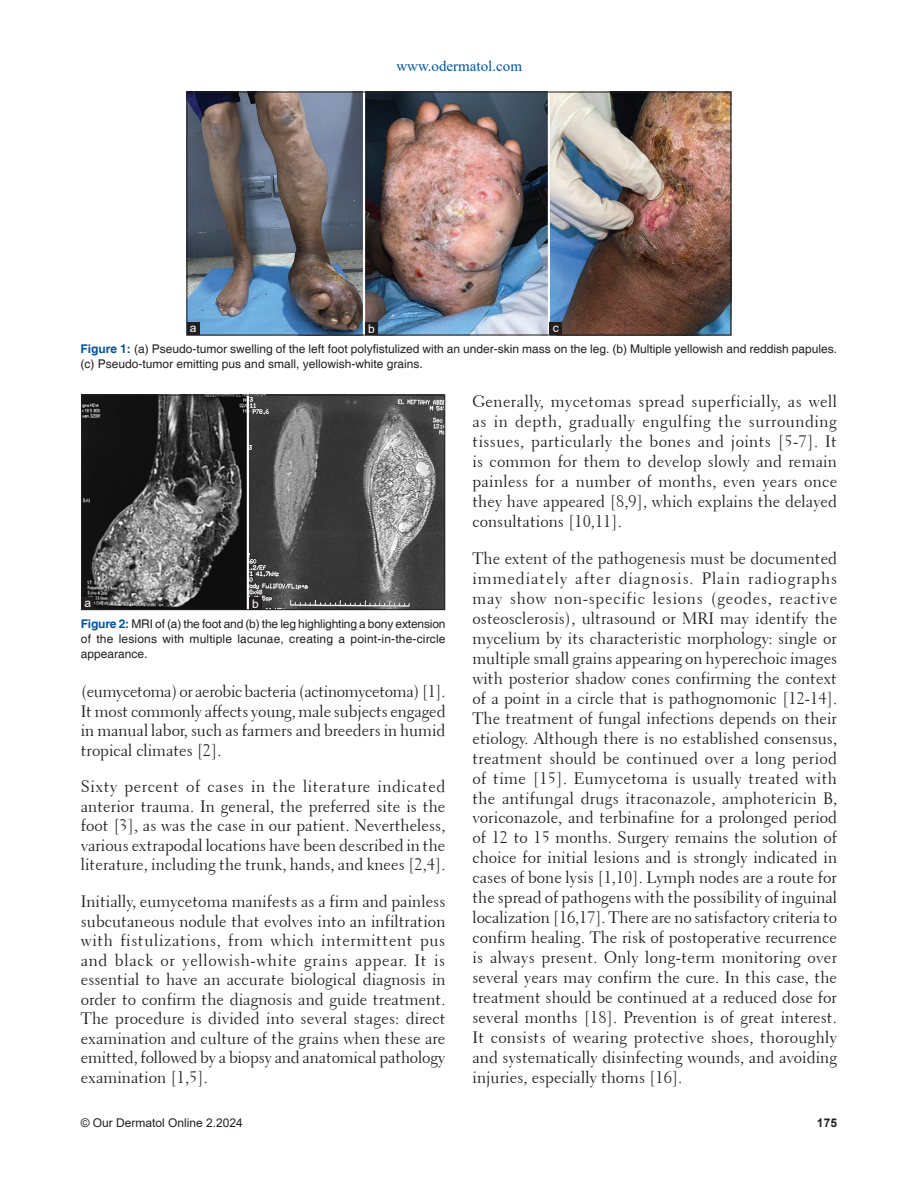
<style>
.page{position:relative;width:918px;height:1188px;background:#fff}
.page>*{position:absolute;margin:0;border:0;box-sizing:border-box;transform-origin:0 0}
.TX{font:16.5px/20px "Transitional 521 BT Roman A";color:#231f20;text-align:justify}
.t1{font:15px "Times New Roman";color:#0154a6}
.FGC{font:12px/15px "Helvetica";color:#231f20}
.t2{font:12px "Arial";color:#231f20}
.LABEL{font:12px "Arial";color:#fff}
.t3{font:700 12px "Arial";color:#231f20}
.s1{font-weight:700;color:#0154a6}
</style>
<div class="page">
<img style="left:189px;top:94px;width:540px;height:239px">
<div style="left:187px;top:92px;width:544px;height:243px;border:1px solid #231f20"></div>
<div style="left:550px;top:322px;width:12px;height:13px;background:#231f20"></div>
<div style="left:365px;top:322px;width:13px;height:13px;background:#231f20"></div>
<div style="left:187px;top:322px;width:12px;height:13px;background:#231f20"></div>
<img style="left:83px;top:397px;width:360px;height:211px">
<div style="left:81px;top:395px;width:364px;height:215px;border:1px solid #231f20"></div>
<div style="left:249px;top:597px;width:13px;height:13px;background:#231f20"></div>
<div style="left:81px;top:597px;width:13px;height:13px;background:#231f20"></div>
<p class="t1" style="left:396px;top:55px;width:127px">www.odermatol.com</p>
<p class="LABEL" style="left:190px;top:320px;width:8px">a</p>
<p class="LABEL" style="left:368px;top:321px;width:8px">b</p>
<p class="LABEL" style="left:553px;top:320px;width:7px">c</p>
<p class="FGC" style="left:81px;top:342px;width:758px"><span class="s1">Figure 1:</span> (a) Pseudo-tumor swelling of the left foot polyfistulized with an under-skin mass on the leg. (b) Multiple yellowish and reddish papules. (c) Pseudo-tumor emitting pus and small, yellowish-white grains.</p>
<p class="LABEL" style="left:84px;top:594px;width:8px">a</p>
<p class="LABEL" style="left:252px;top:595px;width:8px">b</p>
<p class="FGC" style="left:81px;top:616px;width:366px;text-align:justify"><span class="s1">Figure 2:</span> MRI of (a) the foot and (b) the leg highlighting a bony extension of the lesions with multiple lacunae, creating a point-in-the-circle appearance.</p>
<p class="TX" style="left:81px;top:682px;width:366px;line-height:19.5px">(eumycetoma) or aerobic bacteria (actinomycetoma)[1].<br>It most commonly affects young, male subjects engaged in manual labor, such as farmers and breeders in humid tropical climates [2].</p>
<p class="TX" style="left:81px;top:777px;width:366px;line-height:19.5px">Sixty percent of cases in the literature indicated anterior trauma. In general, the preferred site is the foot [3], as was the case in our patient. Nevertheless, various extrapodal locations have been described in the literature, including the trunk, hands, and knees [2,4].</p>
<p class="TX" style="left:81px;top:892px;width:366px;line-height:19.5px">Initially, eumycetoma manifests as a firm and painless subcutaneous nodule that evolves into an infiltration with fistulizations, from which intermittent pus and black or yellowish-white grains appear. It is essential to have an accurate biological diagnosis in order to confirm the diagnosis and guide treatment.<br>The procedure is divided into several stages: direct examination and culture of the grains when these are emitted, followed by a biopsy and anatomical pathology examination [1,5].</p>
<p class="TX" style="left:472px;top:392px;width:366px">Generally, mycetomas spread superficially, as well as in depth, gradually engulfing the surrounding tissues, particularly the bones and joints [5-7]. It is common for them to develop slowly and remain painless for a number of months, even years once they have appeared [8,9], which explains the delayed consultations [10,11].</p>
<p class="TX" style="left:472px;top:549px;width:366px">The extent of the pathogenesis must be documented immediately after diagnosis. Plain radiographs may show non-specific lesions (geodes, reactive osteosclerosis), ultrasound or MRI may identify the mycelium by its characteristic morphology: single or multiple small grains appearing on hyperechoic images with posterior shadow cones confirming the context of a point in a circle that is pathognomonic [12-14].<br>The treatment of fungal infections depends on their etiology. Although there is no established consensus, treatment should be continued over a long period of time [15]. Eumycetoma is usually treated with the antifungal drugs itraconazole, amphotericin B, voriconazole, and terbinafine for a prolonged period of 12 to 15 months. Surgery remains the solution of choice for initial lesions and is strongly indicated in cases of bone lysis [1,10]. Lymph nodes are a route for the spread of pathogens with the possibility of inguinal localization [16,17]. There are no satisfactory criteria to confirm healing. The risk of postoperative recurrence is always present. Only long-term monitoring over several years may confirm the cure. In this case, the treatment should be continued at a reduced dose for several months [18]. Prevention is of great interest.<br>It consists of wearing protective shoes, thoroughly and systematically disinfecting wounds, and avoiding injuries, especially thorns [16].</p>
<p class="t2" style="left:81px;top:1114px;width:164px">© Our Dermatol Online 2.2024</p>
<p class="t3" style="left:817px;top:1114px;width:22px">175</p>
</div>
